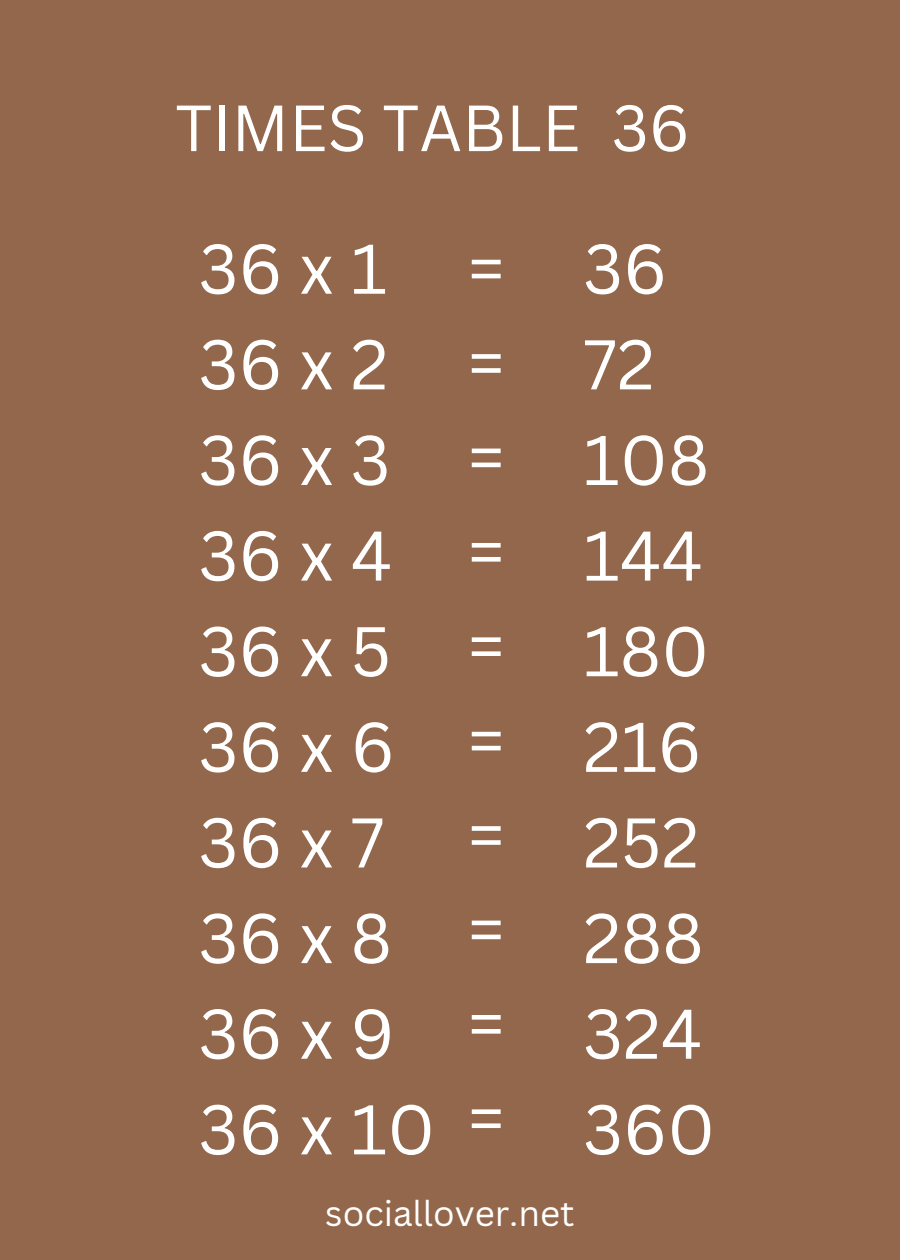
<style>
.page{position:relative;width:900px;height:1260px;background:#92674c}
.page>*{position:absolute;margin:0;border:0;box-sizing:border-box;transform-origin:0 0}
.t1{font:68.75px/95.5px "Canva Sans";letter-spacing:.245em;color:#fff}
.t2{font:68.75px/95.5px "Canva Sans";color:#fff}
.t3{font:63.75px "Canva Sans";color:#fff}
.t4{font:35px "Canva Sans";color:#fff}
</style>
<div class="page">
<p class="t3" style="left:175px;top:83px;width:516px">TIMES TABLE 36</p>
<h1 class="t1" style="left:199px;top:219px;width:238px">36x1<br>36x2<br>36x3<br>36x4<br>36x5<br>36x6<br>36x7<br>36x8<br>36x9<br>36 x 10</h1>
<h2 class="t2" style="left:467px;top:219px;width:39px">=</h2>
<p class="t2" style="left:467px;top:314px;width:39px">=</p>
<p class="t2" style="left:467px;top:408px;width:39px">=</p>
<p class="t2" style="left:467px;top:502px;width:39px">=</p>
<p class="t2" style="left:467px;top:597px;width:39px">=</p>
<p class="t2" style="left:467px;top:691px;width:39px">=</p>
<p class="t2" style="left:467px;top:786px;width:39px">=</p>
<p class="t2" style="left:467px;top:880px;width:39px">=</p>
<p class="t2" style="left:467px;top:974px;width:39px">=</p>
<p class="t2" style="left:467px;top:1069px;width:39px">=</p>
<p class="t2" style="left:583px;top:219px;width:134px">36<br>72<br>108<br>144<br>180<br>216<br>252<br>288<br>324<br>360</p>
<h2 class="t4" style="left:325px;top:1188px;width:251px">sociallover.net</h2>
</div>
